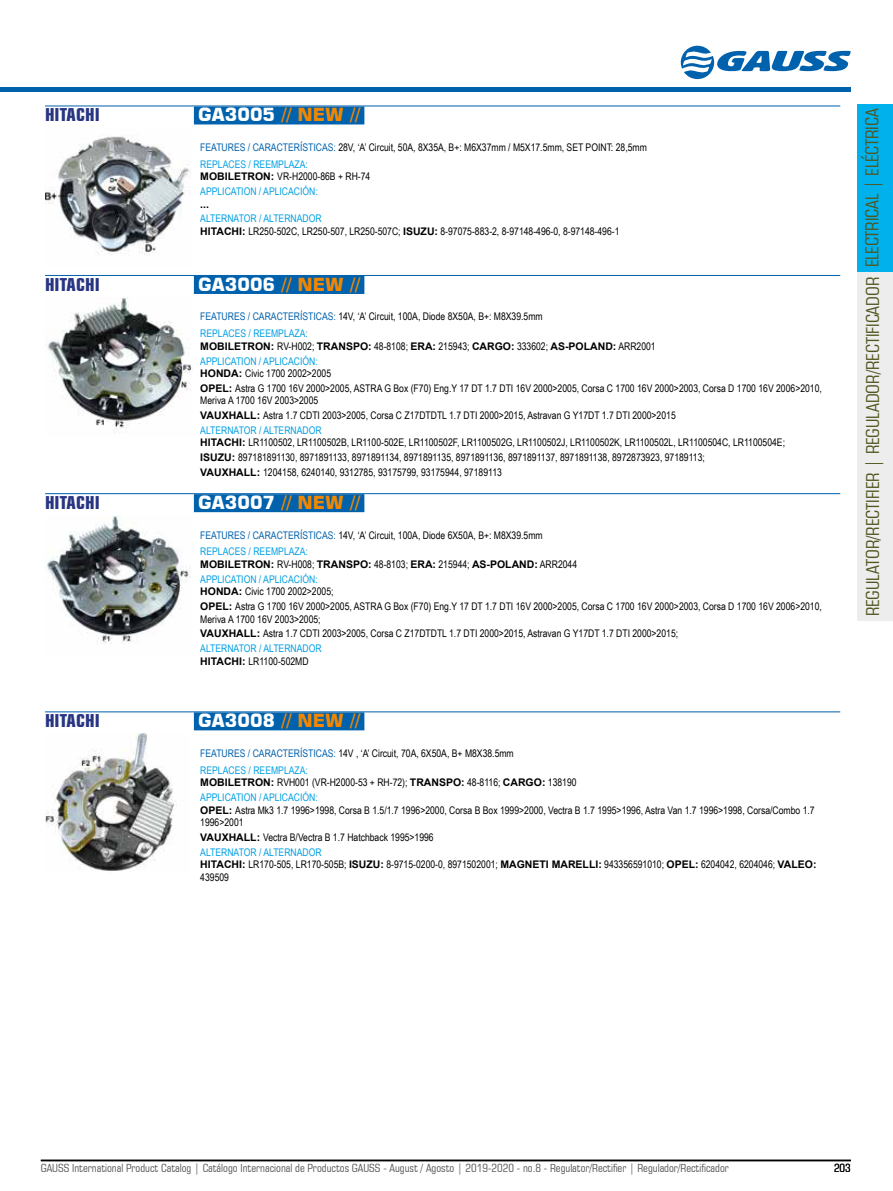
<style>
.page{position:relative;width:893px;height:1191px;background:#fff}
.page>*{position:absolute;margin:0;border:0;box-sizing:border-box;transform-origin:0 0}
.t1{font:condensed 18px "Square 721 BT";color:#51561f}
.t2{font:700 18px "Square 721 BT";color:#f18700}
.t3{font:700 condensed 18px "Square 721 BT";color:#283583}
.t4{font:condensed 11.25px "Square 721 BT";color:#575756}
.t5{font:condensed 11.25px "Square 721 BT";color:#000}
.t6{font:10.5px/14.7px "Arial Narrow";color:#000}
.t7{font:10.5px/12.6px "Arial Narrow";color:#009fe3}
.t8{font:700 10.5px "Arial";color:#000}
.s1{color:#fff}
.s2{color:#0061ad}
.s3{color:#009fe3}
.s4{font-family:"Arial";font-weight:700;color:#000}
.s5{color:#000}
.s6{font-family:"Arial";font-weight:700}
.s7{font-family:"Arial Narrow";font-weight:400}
</style>
<div class="page">
<hr style="left:41px;top:1159px;width:810px;height:2px;background:#000">
<div style="left:857px;top:104px;width:36px;height:168px;background:#00b1eb"></div>
<div style="left:857px;top:272px;width:36px;height:349px;background:#ededed"></div>
<hr style="left:0;top:87px;width:851px;height:4px;background:#0061ad">
<svg style="left:681px;top:46px;width:170px;height:33px"></svg>
<hr style="left:45px;top:106px;width:795px;height:1px;background:#0061ad">
<div style="left:194px;top:106px;width:170px;height:18px;background:#0061ad"></div>
<img style="left:45px;top:136px;width:144px;height:120px">
<hr style="left:45px;top:275px;width:795px;height:1px;background:#0061ad">
<div style="left:194px;top:276px;width:170px;height:18px;background:#0061ad"></div>
<img style="left:45px;top:297px;width:147px;height:136px">
<hr style="left:45px;top:493px;width:795px;height:1px;background:#0061ad">
<div style="left:194px;top:494px;width:170px;height:18px;background:#0061ad"></div>
<img style="left:45px;top:515px;width:146px;height:129px">
<hr style="left:45px;top:711px;width:795px;height:1px;background:#0061ad">
<div style="left:194px;top:712px;width:170px;height:18px;background:#0061ad"></div>
<img style="left:45px;top:733px;width:131px;height:138px">
<h1 class="t3" style="left:45px;top:104px;width:56px">HITACHI</h1>
<h1 class="t2" style="left:198px;top:104px;width:163px"><span class="s1">GA3005</span> // NEW //</h1>
<p class="t6" style="left:200px;top:138px;width:448px;line-height:16.8px"><span class="s2">FEATURES / CARACTERÍSTICAS:</span> 28V, ‘A’ Circuit, 50A, 8X35A, B+: M6X37mm / M5X17.5mm, SET POINT: 28,5mm<br><span class="s3">REPLACES / REEMPLAZA:</span></p>
<p class="t7" style="left:200px;top:169px;width:172px;line-height:14.7px"><span class="s4">MOBILETRON:</span> <span class="s5">VR-H2000-86B + RH-74<br></span>APPLICATION / APLICACIÓN:</p>
<p class="t8" style="left:200px;top:196px;width:10px">...</p>
<p class="t6" style="left:200px;top:212px;width:421px;line-height:12.6px"><span class="s3">ALTERNATOR / ALTERNADOR<br></span><span class="s6">HITACHI:</span> LR250-502C, LR250-507, LR250-507C; <span class="s6">ISUZU:</span> 8-97075-883-2, 8-97148-496-0, 8-97148-496-1</p>
<h1 class="t3" style="left:45px;top:273px;width:56px">HITACHI</h1>
<h1 class="t2" style="left:198px;top:273px;width:163px"><span class="s1">GA3006</span> // NEW //</h1>
<p class="t6" style="left:200px;top:308px;width:344px;line-height:16.8px"><span class="s2">FEATURES / CARACTERÍSTICAS:</span> 14V, ‘A’ Circuit, 100A, Diode 8X50A, B+: M8X39.5mm<br><span class="s3">REPLACES / REEMPLAZA:</span></p>
<p class="t8" style="left:200px;top:339px;width:457px">MOBILETRON: <span class="s7">RV-H002;</span> TRANSPO: <span class="s7">48-8108;</span> ERA: <span class="s7">215943;</span> CARGO: <span class="s7">333602;</span> AS-POLAND: <span class="s7">ARR2001</span></p>
<p class="t7" style="left:200px;top:354px;width:132px">APPLICATION / APLICACIÓN:<br><span class="s4">HONDA:</span> <span class="s5">Civic 1700 2002&gt;2005</span></p>
<p class="t6" style="left:200px;top:381px;width:623px;line-height:12.6px"><span class="s6">OPEL:</span> Astra G 1700 16V 2000&gt;2005, ASTRA G Box (F70) Eng.Y 17 DT 1.7 DTI 16V 2000&gt;2005, Corsa C 1700 16V 2000&gt;2003, Corsa D 1700 16V 2006&gt;2010,<br>Meriva A 1700 16V 2003&gt;2005</p>
<p class="t6" style="left:200px;top:408px;width:477px"><span class="s6">VAUXHALL:</span> Astra 1.7 CDTI 2003&gt;2005, Corsa C Z17DTDTL 1.7 DTI 2000&gt;2015, Astravan G Y17DT 1.7 DTI 2000&gt;2015<br><span class="s3">ALTERNATOR / ALTERNADOR</span></p>
<p class="t6" style="left:200px;top:435px;width:586px"><span class="s6">HITACHI:</span> LR1100502, LR1100502B, LR1100-502E, LR1100502F, LR1100502G, LR1100502J, LR1100502K, LR1100502L, LR1100504C, LR1100504E;<br><span class="s6">ISUZU:</span> 897181891130, 8971891133, 8971891134, 8971891135, 8971891136, 8971891137, 8971891138, 8972873923, 97189113;<br><span class="s6">VAUXHALL:</span> 1204158, 6240140, 9312785, 93175799, 93175944, 97189113</p>
<h1 class="t3" style="left:45px;top:492px;width:56px">HITACHI</h1>
<h1 class="t2" style="left:198px;top:491px;width:163px"><span class="s1">GA3007</span> // NEW //</h1>
<p class="t6" style="left:200px;top:526px;width:344px;line-height:16.8px"><span class="s2">FEATURES / CARACTERÍSTICAS:</span> 14V, ‘A’ Circuit, 100A, Diode 6X50A, B+: M8X39.5mm<br><span class="s3">REPLACES / REEMPLAZA:</span></p>
<p class="t8" style="left:200px;top:557px;width:378px">MOBILETRON: <span class="s7">RV-H008;</span> TRANSPO: <span class="s7">48-8103;</span> ERA: <span class="s7">215944;</span> AS-POLAND: <span class="s7">ARR2044</span></p>
<p class="t7" style="left:200px;top:572px;width:135px">APPLICATION / APLICACIÓN:<br><span class="s4">HONDA:</span> <span class="s5">Civic 1700 2002&gt;2005;</span></p>
<p class="t6" style="left:200px;top:599px;width:623px;line-height:12.6px"><span class="s6">OPEL:</span> Astra G 1700 16V 2000&gt;2005, ASTRA G Box (F70) Eng.Y 17 DT 1.7 DTI 16V 2000&gt;2005, Corsa C 1700 16V 2000&gt;2003, Corsa D 1700 16V 2006&gt;2010,<br>Meriva A 1700 16V 2003&gt;2005;</p>
<p class="t6" style="left:200px;top:626px;width:479px"><span class="s6">VAUXHALL:</span> Astra 1.7 CDTI 2003&gt;2005, Corsa C Z17DTDTL 1.7 DTI 2000&gt;2015, Astravan G Y17DT 1.7 DTI 2000&gt;2015;<br><span class="s3">ALTERNATOR / ALTERNADOR</span></p>
<p class="t6" style="left:200px;top:653px;width:110px"><span class="s6">HITACHI:</span> LR1100-502MD</p>
<h1 class="t3" style="left:45px;top:710px;width:56px">HITACHI</h1>
<h1 class="t2" style="left:198px;top:710px;width:163px"><span class="s1">GA3008</span> // NEW //</h1>
<p class="t6" style="left:200px;top:744px;width:315px;line-height:16.8px"><span class="s2">FEATURES / CARACTERÍSTICAS:</span> 14V , ‘A’ Circuit, 70A, 6X50A, B+ M8X38.5mm<br><span class="s3">REPLACES / REEMPLAZA:</span></p>
<p class="t6" style="left:200px;top:774px;width:378px"><span class="s6">MOBILETRON:</span> RVH001 (VR-H2000-53 + RH-72); <span class="s6">TRANSPO:</span> 48-8116; <span class="s6">CARGO:</span> 138190<br><span class="s3">APPLICATION / APLICACIÓN:</span></p>
<p class="t6" style="left:200px;top:803px;width:616px;line-height:12.6px"><span class="s6">OPEL:</span> Astra Mk3 1.7 1996&gt;1998, Corsa B 1.5/1.7 1996&gt;2000, Corsa B Box 1999&gt;2000, Vectra B 1.7 1995&gt;1996, Astra Van 1.7 1996&gt;1998, Corsa/Combo 1.7<br>1996&gt;2001</p>
<p class="t6" style="left:200px;top:829px;width:235px"><span class="s6">VAUXHALL:</span> Vectra B/Vectra B 1.7 Hatchback 1995&gt;1996<br><span class="s3">ALTERNATOR / ALTERNADOR</span></p>
<p class="t6" style="left:200px;top:857px;width:618px;line-height:12.6px"><span class="s6">HITACHI:</span> LR170-505, LR170-505B; <span class="s6">ISUZU:</span> 8-9715-0200-0, 8971502001; <span class="s6">MAGNETI MARELLI:</span> 943356591010; <span class="s6">OPEL:</span> 6204042, 6204046; <span class="s6">VALEO:<br></span>439509</p>
<h1 class="t1" style="left:861px;top:267px;width:160px;rotate:-90deg">ELECTRICAL | ELÉCTRICA</h1>
<h1 class="t1" style="left:862px;top:616px;width:341px;rotate:-90deg">REGULATOR/RECTIFIER | REGULADOR/RECTIFICADOR</h1>
<p class="t4" style="left:41px;top:1161px;width:689px">GAUSS International Product Catalog | Catálogo Internacional de Productos GAUSS - August / Agosto | 2019-2020 - no.8 - Regulator/Rectifier | Regulador/Rectificador</p>
<p class="t5" style="left:834px;top:1161px;width:18px">203</p>
</div>
